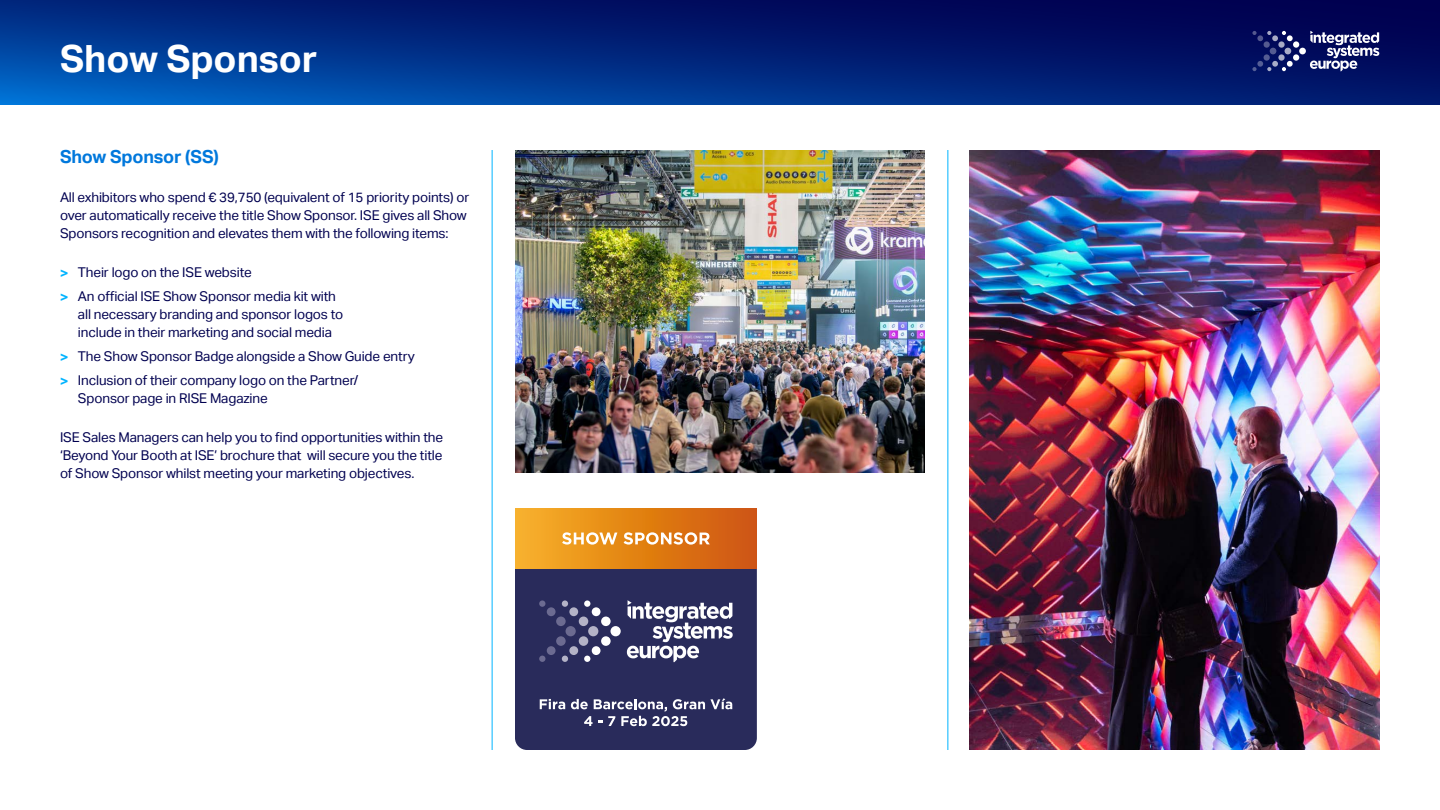
<style>
.page{position:relative;width:1440px;height:810px;background:#fff}
.page>*{position:absolute;margin:0;border:0;box-sizing:border-box;transform-origin:0 0}
.t1{font:700 37.5px "Aktiv Grotesk";color:#fff}
.t2{font:700 18px "Aktiv Grotesk";letter-spacing:-.01em;color:#0078dc}
.t3{font:13.5px/18px "Aktiv Grotesk";letter-spacing:-.01em;color:#000050}
.s1{font-family:"Filson Pro";font-weight:700;color:#00b4ff}
</style>
<div class="page">
<hr style="left:947px;top:150px;width:1px;height:600px;background:#00b4ff">
<hr style="left:492px;top:150px;width:1px;height:600px;background:#00b4ff">
<img style="left:970px;top:150px;width:410px;height:600px">
<img style="left:515px;top:150px;width:410px;height:322px">
<div style="left:515px;top:569px;width:242px;height:181px;background:#292b5b"></div>
<svg style="left:540px;top:699px;width:25px;height:10px"></svg>
<svg style="left:571px;top:698px;width:161px;height:28px"></svg>
<div style="left:562px;top:600px;width:6px;height:7px;background:#b4b3c7;border-radius:50%"></div>
<div style="left:569px;top:607px;width:9px;height:9px;background:#b4b3c7;border-radius:50%"></div>
<div style="left:579px;top:617px;width:9px;height:9px;background:#b4b3c7;border-radius:50%"></div>
<div style="left:588px;top:626px;width:10px;height:10px;background:#b4b3c7;border-radius:50%"></div>
<svg style="left:562px;top:656px;width:6px;height:6px"></svg>
<div style="left:569px;top:646px;width:9px;height:9px;background:#b4b3c7;border-radius:50%"></div>
<div style="left:579px;top:636px;width:9px;height:10px;background:#b4b3c7;border-radius:50%"></div>
<div style="left:539px;top:600px;width:6px;height:7px;background:#6c6b91;border-radius:50%"></div>
<div style="left:547px;top:607px;width:9px;height:9px;background:#6c6b91;border-radius:50%"></div>
<div style="left:556px;top:617px;width:10px;height:9px;background:#6c6b91;border-radius:50%"></div>
<div style="left:566px;top:626px;width:10px;height:10px;background:#6c6b91;border-radius:50%"></div>
<svg style="left:539px;top:656px;width:6px;height:6px"></svg>
<div style="left:547px;top:646px;width:9px;height:9px;background:#6c6b91;border-radius:50%"></div>
<div style="left:556px;top:636px;width:10px;height:10px;background:#6c6b91;border-radius:50%"></div>
<div style="left:584px;top:600px;width:6px;height:7px;background:#fff;border-radius:50%"></div>
<div style="left:592px;top:607px;width:9px;height:9px;background:#fff;border-radius:50%"></div>
<div style="left:601px;top:617px;width:10px;height:9px;background:#fff;border-radius:50%"></div>
<div style="left:611px;top:626px;width:10px;height:10px;background:#fff;border-radius:50%"></div>
<svg style="left:584px;top:656px;width:6px;height:6px"></svg>
<div style="left:592px;top:646px;width:9px;height:9px;background:#fff;border-radius:50%"></div>
<div style="left:601px;top:636px;width:10px;height:10px;background:#fff;border-radius:50%"></div>
<svg style="left:627px;top:600px;width:106px;height:62px"></svg>
<div style="left:515px;top:508px;width:242px;height:61px;background:linear-gradient(to right,#f8b224,#cd530d)"></div>
<svg style="left:562px;top:532px;width:55px;height:13px"></svg>
<svg style="left:624px;top:532px;width:86px;height:13px"></svg>
<svg style="left:0;top:0;width:1440px;height:105px"></svg>
<svg style="left:1278px;top:41px;width:7px;height:7px"></svg>
<svg style="left:1285px;top:48px;width:6px;height:6px"></svg>
<svg style="left:1278px;top:54px;width:7px;height:7px"></svg>
<div style="left:1264px;top:41px;width:6px;height:7px;background:#545a90;border-radius:50%"></div>
<svg style="left:1270px;top:48px;width:6px;height:6px"></svg>
<div style="left:1264px;top:54px;width:6px;height:7px;background:#545c93;border-radius:50%"></div>
<svg style="left:1252px;top:31px;width:41px;height:10px"></svg>
<div style="left:1293px;top:41px;width:6px;height:7px;background:#fff;border-radius:50%"></div>
<div style="left:1299px;top:48px;width:7px;height:6px;background:#fff;border-radius:50%"></div>
<svg style="left:1252px;top:61px;width:41px;height:10px"></svg>
<div style="left:1293px;top:54px;width:6px;height:7px;background:#fff;border-radius:50%"></div>
<svg style="left:1310px;top:31px;width:69px;height:40px"></svg>
<h1 class="t1" style="left:60px;top:37px;width:259px">Show Sponsor</h1>
<h2 class="t2" style="left:60px;top:146px;width:160px">Show Sponsor (SS)</h2>
<p class="t3" style="left:60px;top:188px;width:411px">All exhibitors who spend € 39,750 (equivalent of 15 priority points) or over automatically receive the title Show Sponsor. ISE gives all Show<br>Sponsors recognition and elevates them with the following items:</p>
<p class="t3" style="left:60px;top:260px;width:277px;line-height:24px"><span class="s1">&gt;</span> Their logo on the ISE website<br><span class="s1">&gt;</span> An official ISE Show Sponsor media kit with</p>
<p class="t3" style="left:78px;top:305px;width:267px">all necessary branding and sponsor logos to include in their marketing and social media</p>
<p class="t3" style="left:60px;top:344px;width:356px;line-height:24px"><span class="s1">&gt;</span> The Show Sponsor Badge alongside a Show Guide entry <span class="s1">&gt;</span> Inclusion of their company logo on the Partner/</p>
<p class="t3" style="left:78px;top:389px;width:191px">Sponsor page in RISE Magazine</p>
<p class="t3" style="left:60px;top:428px;width:385px;text-align:justify">ISE Sales Managers can help you to find opportunities within the ‘Beyond Your Booth at ISE’ brochure that will secure you the title of Show Sponsor whilst meeting your marketing objectives.</p>
</div>
